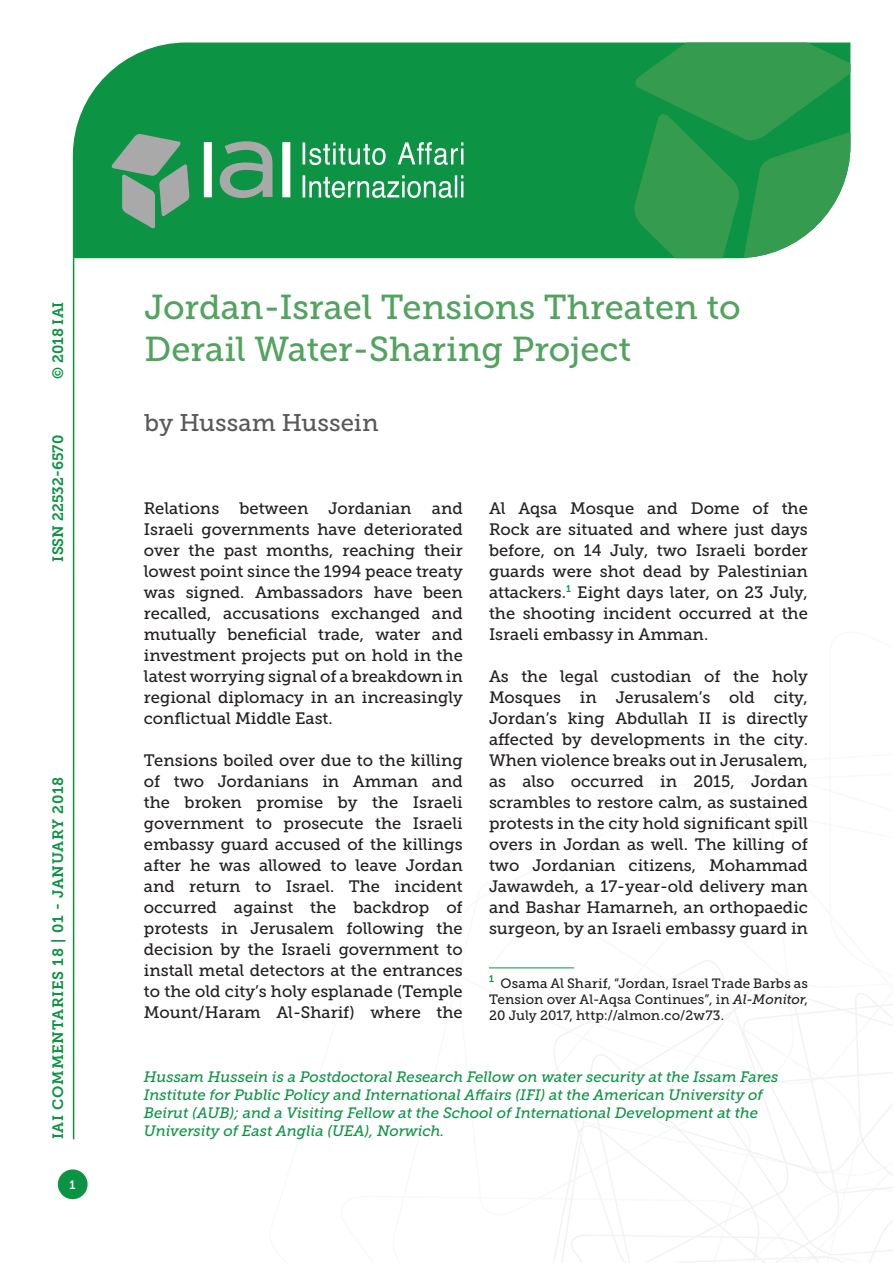
<style>
.page{position:relative;width:893px;height:1263px;background:#fff}
.page>*{position:absolute;margin:0;border:0;box-sizing:border-box;transform-origin:0 0}
.t1{font:34.5px/41.4px "Museo Slab 500";color:#51a35e}
.t2{font:24px "Museo Slab 500";color:#57585a}
.t3{font:16.5px/21px "Museo Slab 500";color:#231f20;text-align:justify}
.t4{font:italic 15px/18px "Museo Slab 500";color:#0d9344}
.t5{font:15px "Museo Slab 700";letter-spacing:.04em;color:#0d9344}
.t6{font:15px "Museo Slab 700";color:#0d9344}
.t7{font:13.5px/16.2px "Museo Slab 500";letter-spacing:.005em;color:#231f20;text-align:justify}
.t8{font:12px "Museo Slab 700";color:#fff}
.s1{font-style:italic}
</style>
<div class="page">
<svg style="left:531px;top:960px;width:362px;height:303px"></svg>
<hr style="left:73px;top:258px;width:1px;height:881px;background:#0d9344">
<div style="left:73px;top:43px;width:560px;height:215px;background:#0d9344"></div>
<svg style="left:633px;top:43px;width:217px;height:215px;background:#359e56"></svg>
<svg style="left:303px;top:142px;width:160px;height:56px;background:#48ad72"></svg>
<svg style="left:111px;top:134px;width:79px;height:95px;background:#609e7a"></svg>
<svg style="left:204px;top:141px;width:86px;height:57px"></svg>
<div style="left:58px;top:1169px;width:30px;height:30px;background:#0d9344;border-radius:50%"></div>
<hr style="left:489px;top:967px;width:85px;height:1px;background:#0d9344">
<p class="t5" style="left:50px;top:379px;width:79px;rotate:-90deg">© 2018 IAI</p>
<p class="t6" style="left:50px;top:561px;width:128px;rotate:-90deg">ISSN 22532-6570</p>
<p class="t5" style="left:50px;top:1139px;width:364px;rotate:-90deg">IAI COMMENTARIES 18 | 01 - JANUARY 2018</p>
<p class="t8" style="left:70px;top:1178px;width:8px">1</p>
<h1 class="t1" style="left:145px;top:287px;width:598px">Jordan-Israel Tensions Threaten to<br>Derail Water-Sharing Project</h1>
<h2 class="t2" style="left:145px;top:409px;width:235px">by Hussam Hussein</h2>
<p class="t3" style="left:144px;top:498px;width:320px">Relations between Jordanian and Israeli governments have deteriorated over the past months, reaching their lowest point since the 1994 peace treaty was signed. Ambassadors have been recalled, accusations exchanged and mutually beneficial trade, water and investment projects put on hold in the latest worrying signal of a breakdown in regional diplomacy in an increasingly conflictual Middle East.</p>
<p class="t3" style="left:144px;top:750px;width:320px">Tensions boiled over due to the killing of two Jordanians in Amman and the broken promise by the Israeli government to prosecute the Israeli embassy guard accused of the killings after he was allowed to leave Jordan and return to Israel. The incident occurred against the backdrop of protests in Jerusalem following the decision by the Israeli government to install metal detectors at the entrances to the old city’s holy esplanade (Temple Mount/Haram Al-Sharif) where the</p>
<p class="t3" style="left:489px;top:498px;width:320px">Al Aqsa Mosque and Dome of the Rock are situated and where just days before, on 14 July, two Israeli border guards were shot dead by Palestinian attackers.<sup>1</sup> Eight days later, on 23 July, the shooting incident occurred at the Israeli embassy in Amman.</p>
<p class="t3" style="left:489px;top:666px;width:320px">As the legal custodian of the holy Mosques in Jerusalem’s old city, Jordan’s king Abdullah II is directly affected by developments in the city.<br>When violence breaks out in Jerusalem, as also occurred in 2015, Jordan scrambles to restore calm, as sustained protests in the city hold significant spill overs in Jordan as well. The killing of two Jordanian citizens, Mohammad Jawawdeh, a 17-year-old delivery man and Bashar Hamarneh, an orthopaedic surgeon, by an Israeli embassy guard in</p>
<p class="t7" style="left:489px;top:975px;width:320px"><sup>1</sup> Osama Al Sharif, “Jordan, Israel Trade Barbs as Tension over Al-Aqsa Continues”, in <span class="s1">Al-Monitor</span>, 20 July 2017, http://almon.co/2w73.</p>
<p class="t4" style="left:144px;top:1068px;width:636px">Hussam Hussein is a Postdoctoral Research Fellow on water security at the Issam Fares Institute for Public Policy and International Affairs (IFI) at the American University of Beirut (AUB); and a Visiting Fellow at the School of International Development at the University of East Anglia (UEA), Norwich.</p>
</div>
